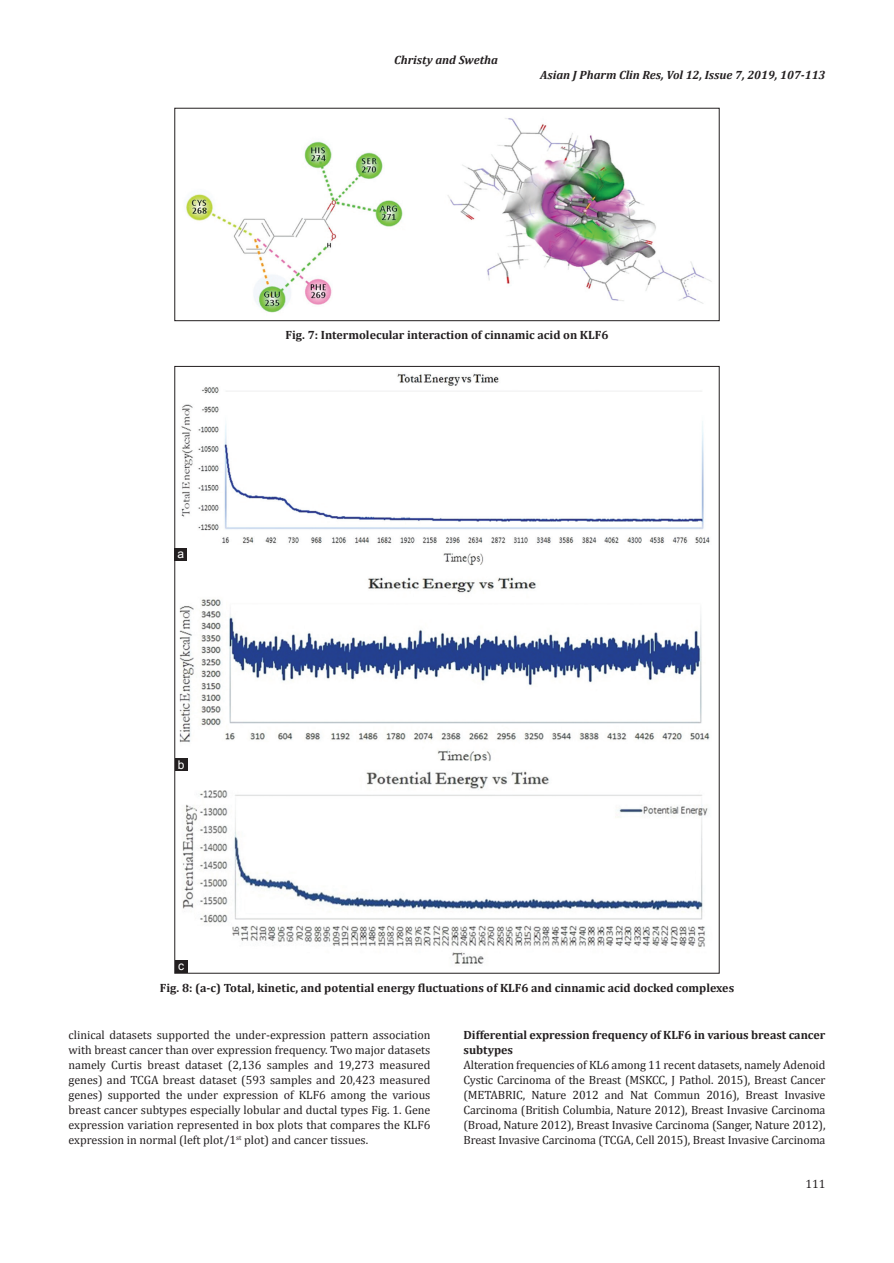
<style>
.page{position:relative;width:894px;height:1263px;background:#fff}
.page>*{position:absolute;margin:0;border:0;box-sizing:border-box;transform-origin:0 0}
.TX{font:12px/15px "Cambria";letter-spacing:-.01em;color:#231f20;text-align:justify}
.FGC{font:700 12px/15px "Cambria";color:#231f20}
.t1{font:italic 700 12px "Cambria";color:#231f20}
.LABEL{font:12px "Arial";color:#fff}
</style>
<div class="page">
<img style="left:186px;top:118px;width:526px;height:195px">
<div style="left:174px;top:108px;width:545px;height:213px;border:1px solid #231f20"></div>
<img style="left:176px;top:373px;width:534px;height:598px">
<div style="left:174px;top:548px;width:13px;height:13px;background:#231f20"></div>
<div style="left:175px;top:758px;width:12px;height:12px;background:#231f20"></div>
<div style="left:175px;top:960px;width:12px;height:12px;background:#231f20"></div>
<p class="t1" style="left:394px;top:51px;width:105px">Christy and Swetha</p>
<p class="t1" style="left:540px;top:66px;width:287px">Asian J Pharm Clin Res, Vol 12, Issue 7, 2019, 107-113</p>
<p class="LABEL" style="left:177px;top:546px;width:8px">a</p>
<p class="LABEL" style="left:178px;top:756px;width:8px">b</p>
<p class="LABEL" style="left:178px;top:957px;width:7px">c</p>
<p class="FGC" style="left:285px;top:327px;width:324px">Fig. 7: Intermolecular interaction of cinnamic acid on KLF6</p>
<p class="FGC" style="left:160px;top:979px;width:575px">Fig. 8: (a-c) Total, kinetic, and potential energy fluctuations of KLF6 and cinnamic acid docked complexes</p>
<p class="TX" style="left:68px;top:1027px;width:363px">clinical datasets supported the under-expression pattern association with breast cancer than over expression frequency. Two major datasets namely Curtis breast dataset (2,136 samples and 19,273 measured genes) and TCGA breast dataset (593 samples and 20,423 measured genes) supported the under expression of KLF6 among the various breast cancer subtypes especially lobular and ductal types Fig. 1. Gene expression variation represented in box plots that compares the KLF6 expression in normal (left plot/1<sup>st</sup> plot) and cancer tissues.</p>
<h2 class="FGC" style="left:463px;top:1027px;width:363px">Differential expression frequency of KLF6 in various breast cancer subtypes</h2>
<p class="TX" style="left:463px;top:1057px;width:363px">Alteration frequencies of KL6 among 11 recent datasets, namely Adenoid Cystic Carcinoma of the Breast (MSKCC, J Pathol. 2015), Breast Cancer (METABRIC, Nature 2012 and Nat Commun 2016), Breast Invasive Carcinoma (British Columbia, Nature 2012), Breast Invasive Carcinoma (Broad, Nature 2012), Breast Invasive Carcinoma (Sanger, Nature 2012), Breast Invasive Carcinoma (TCGA, Cell 2015), Breast Invasive Carcinoma</p>
<p class="TX" style="left:805px;top:1176px;width:21px">111</p>
</div>
